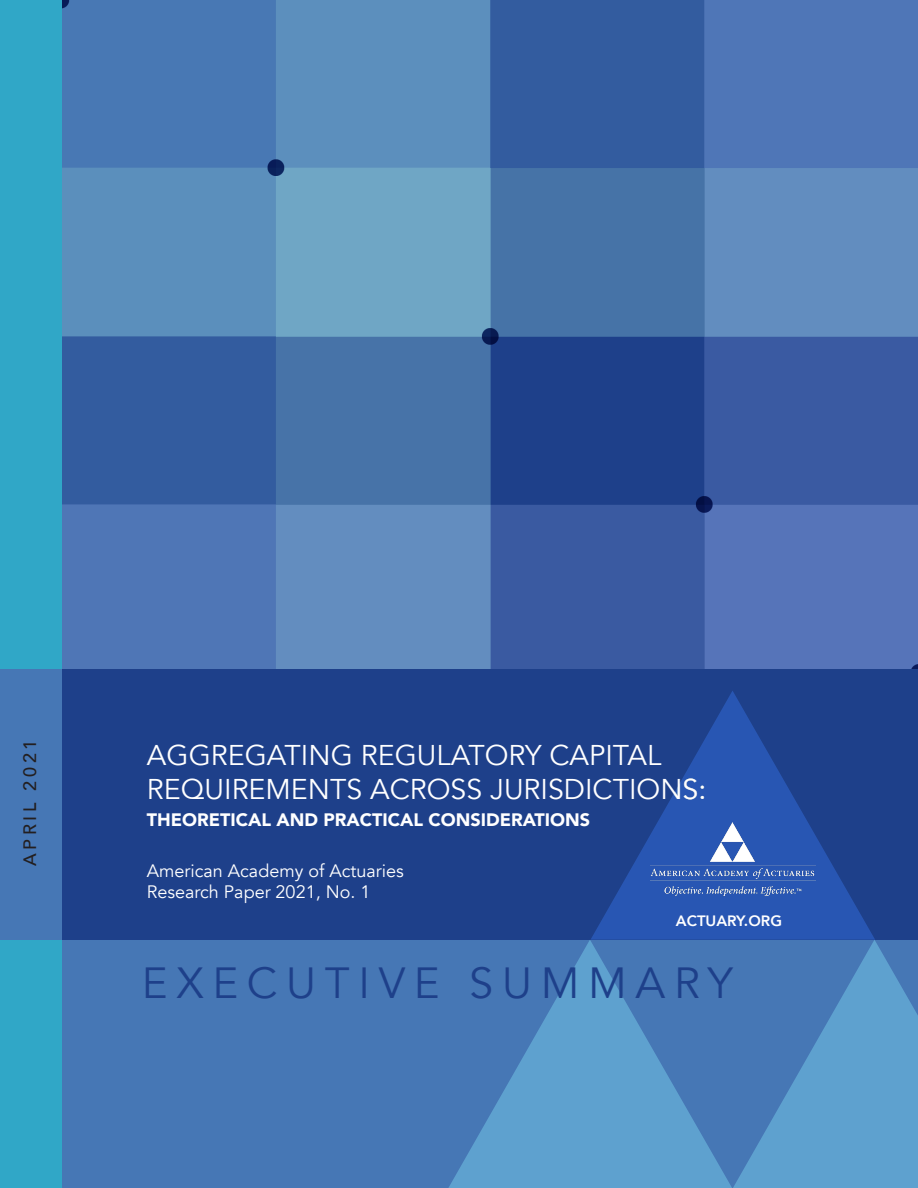
<style>
.page{position:relative;width:918px;height:1188px;background:#fff}
.page>*{position:absolute;margin:0;border:0;box-sizing:border-box;transform-origin:0 0}
.section_heads{font:43.5px "Avenir";letter-spacing:.2em;color:#1e408a}
.t1{font:28.5px/34.2px "Avenir";color:#fff}
.cvr{font:18px/21px "Avenir";color:#fff}
.t2{font:900 18px "Avenir";color:#fff}
.t3{font:500 18px "Avenir";letter-spacing:.2em;color:#231f20}
.t4{font:800 15px "Avenir";color:#fff}
</style>
<div class="page">
<img style="left:61px;top:0;width:857px;height:669px">
<div style="left:0;top:704px;width:918px;height:484px;background:#4677b5"></div>
<div style="left:0;top:669px;width:918px;height:271px;background:#1e408a"></div>
<div style="left:0;top:0;width:61px;height:1188px;background:#30a7c7"></div>
<div style="left:0;top:669px;width:61px;height:271px;background:#4677b5"></div>
<svg style="left:448px;top:691px;width:470px;height:497px"></svg>
<p class="t3" style="left:14px;top:866px;width:128px;rotate:-90deg">APRIL 2021</p>
<p class="t1" style="left:147px;top:738px;width:561px">AGGREGATING REGULATORY CAPITAL<br>REQUIREMENTS ACROSS JURISDICTIONS:</p>
<p class="t2" style="left:147px;top:804px;width:445px">THEORETICAL AND PRACTICAL CONSIDERATIONS</p>
<p class="cvr" style="left:147px;top:860px;width:258px">American Academy of Actuaries<br>Research Paper 2021, No. 1</p>
<p class="t4" style="left:676px;top:909px;width:108px">ACTUARY.ORG</p>
<p class="section_heads" style="left:142px;top:957px;width:593px">EXECUTIVE SUMMARY</p>
</div>
